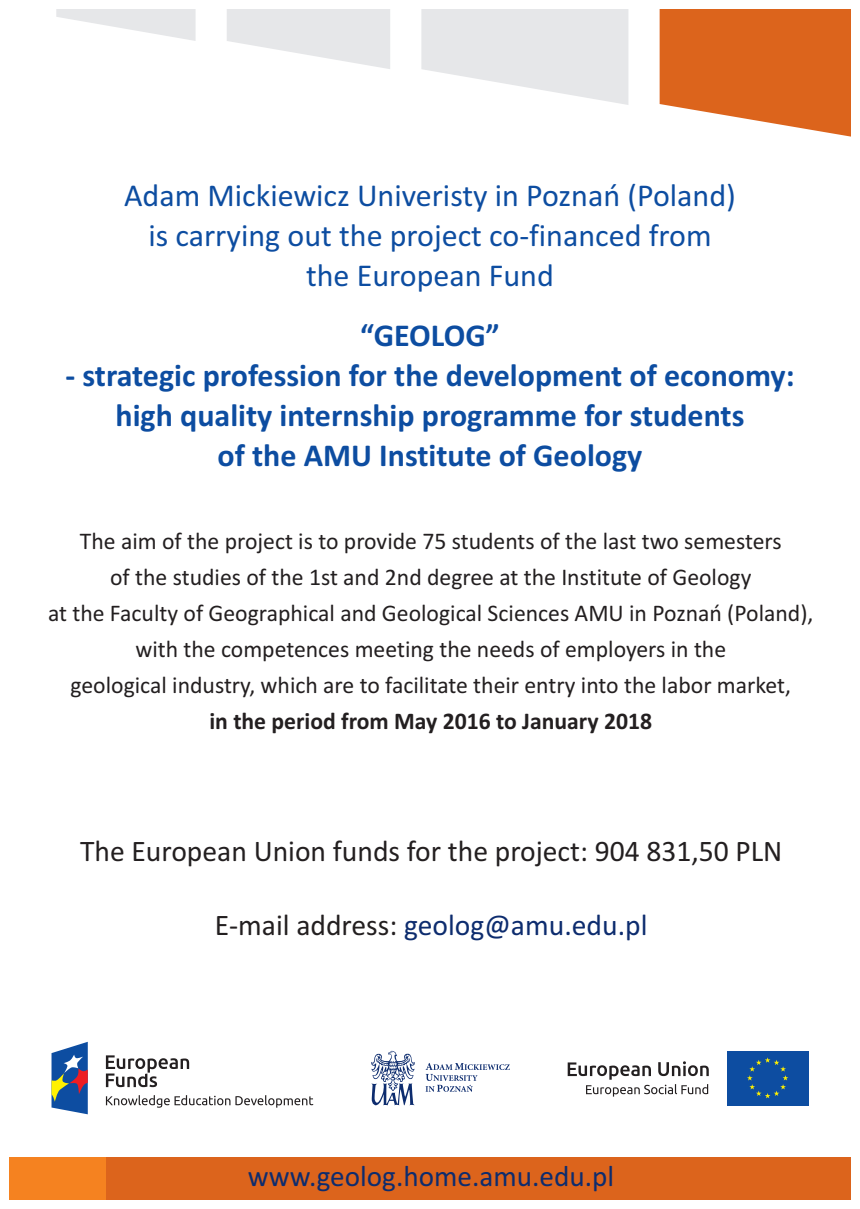
<style>
.page{position:relative;width:860px;height:1209px;background:#fff}
.page>*{position:absolute;margin:0;border:0;box-sizing:border-box;transform-origin:0 0}
.t1{font:700 32px/40px "Calibri";color:#0d4da1;text-align:center}
.t2{font:32px/40px "Calibri";color:#0d4da1;text-align:center}
.t3{font:30px "Calibri";color:#231f20}
.t4{font:30px "Calibri";color:#0d2c6e}
.t5{font:29.6px "Calibri";color:#0d2c6e}
.t6{font:24px/36px "Calibri";color:#231f20;text-align:center}
.t7{font:700 24px "Calibri";color:#231f20}
.s1{color:#231f20}
</style>
<div class="page">
<svg style="left:52px;top:1041px;width:36px;height:73px"></svg>
<svg style="left:106px;top:1055px;width:83px;height:32px"></svg>
<svg style="left:106px;top:1095px;width:207px;height:12px"></svg>
<div style="left:727px;top:1050px;width:81px;height:55px;background:#0d4da1"></div>
<svg style="left:747px;top:1057px;width:41px;height:41px"></svg>
<svg style="left:568px;top:1061px;width:141px;height:35px"></svg>
<svg style="left:371px;top:1050px;width:44px;height:56px"></svg>
<svg style="left:426px;top:1063px;width:84px;height:28px"></svg>
<svg style="left:660px;top:9px;width:191px;height:128px"></svg>
<svg style="left:421px;top:9px;width:207px;height:96px"></svg>
<svg style="left:227px;top:9px;width:163px;height:60px"></svg>
<svg style="left:56px;top:9px;width:140px;height:32px"></svg>
<div style="left:9px;top:1157px;width:842px;height:43px;background:#dc641c"></div>
<div style="left:9px;top:1157px;width:97px;height:43px;background:#f58220"></div>
<h1 class="t2" style="left:124px;top:178px;width:613px">Adam Mickiewicz Univeristy in Poznañ (Poland) is carrying out the project co-financed from the European Fund</h1>
<h1 class="t1" style="left:360px;top:318px;width:141px">“GEOLOG”</h1>
<h1 class="t1" style="left:65px;top:358px;width:730px">- strategic profession for the development of economy: high quality internship programme for students<br>of the AMU Institute of Geology</h1>
<p class="t6" style="left:48px;top:525px;width:767px">The aim of the project is to provide 75 students of the last two semesters<br>of the studies of the 1st and 2nd degree at the Institute of Geology<br>at the Faculty of Geographical and Geological Sciences AMU in Poznañ (Poland), with the competences meeting the needs of employers in the<br>geological industry, which are to facilitate their entry into the labor market,</p>
<p class="t7" style="left:209px;top:711px;width:444px">in the period from May 2016 to January 2018</p>
<p class="t3" style="left:80px;top:838px;width:704px">The European Union funds for the project: 904 831,50 PLN</p>
<p class="t4" style="left:215px;top:912px;width:434px"><span class="s1">E-mail address:</span> geolog@amu.edu.pl</p>
<p class="t5" style="left:248px;top:1164px;width:368px">www.geolog.home.amu.edu.pl</p>
</div>
